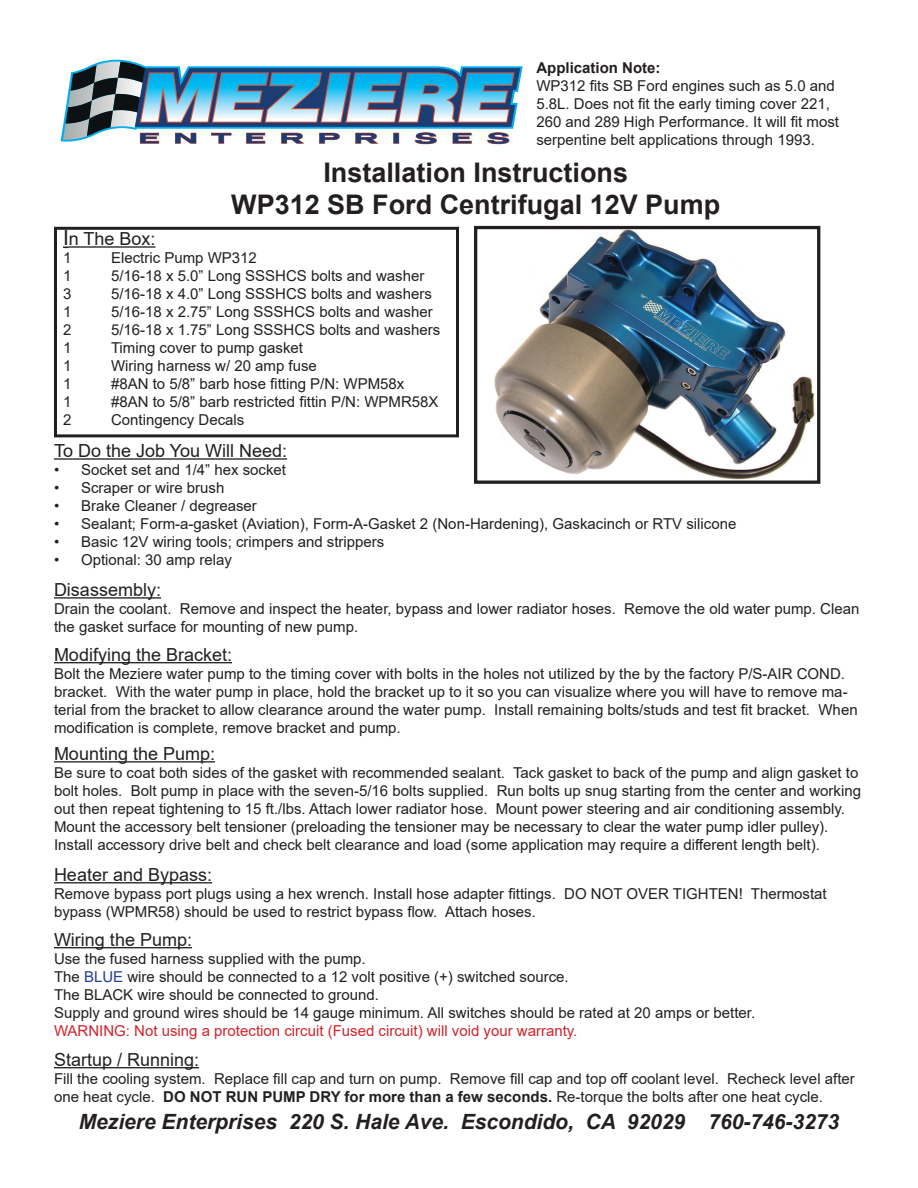
<style>
.page{position:relative;width:918px;height:1188px;background:#fff}
.page>*{position:absolute;margin:0;border:0;box-sizing:border-box;transform-origin:0 0}
.t1{font:700 27px/32.4px "Arial";color:#231f20;text-align:center}
.t2{font:italic 700 21px "Arial";color:#231f20}
.t3{font:18px "Arial";color:#231f20}
.t4{font:15px/18px "Arial";color:#231f20}
.t5{font:15px "Arial";color:#d1232a}
.t6{font:700 15px "Arial";color:#231f20}
.s1{font-size:21px}
.s2{color:#253f8e}
.s3{font-weight:700}
</style>
<div class="page">
<hr style="left:69px;top:246px;width:87px;height:2px;background:#231f20">
<div style="left:54px;top:227px;width:405px;height:210px;border:3px solid #231f20"></div>
<hr style="left:54px;top:947px;width:138px;height:1px;background:#231f20">
<hr style="left:54px;top:458px;width:233px;height:2px;background:#231f20">
<svg style="left:61px;top:60px;width:462px;height:84px"></svg>
<hr style="left:54px;top:761px;width:161px;height:2px;background:#231f20">
<hr style="left:54px;top:1067px;width:145px;height:1px;background:#231f20">
<hr style="left:54px;top:597px;width:107px;height:2px;background:#231f20">
<hr style="left:54px;top:882px;width:158px;height:1px;background:#231f20">
<hr style="left:54px;top:662px;width:178px;height:1px;background:#231f20">
<img style="left:494px;top:230px;width:322px;height:250px">
<div style="left:474px;top:226px;width:346px;height:258px;border:3px solid #231f20"></div>
<p class="t6" style="left:536px;top:57px;width:126px">Application Note:</p>
<p class="t4" style="left:536px;top:76px;width:304px">WP312 fits SB Ford engines such as 5.0 and 5.8L. Does not fit the early timing cover 221, 260 and 289 High Performance. It will fit most serpentine belt applications through 1993.</p>
<h1 class="t1" style="left:231px;top:156px;width:491px">Installation Instructions<br>WP312 SB Ford Centrifugal 12V Pump</h1>
<p class="t3" style="left:63px;top:226px;width:94px"><span class="s1">I</span>n The Box:</p>
<p class="t4" style="left:63px;top:249px;width:10px">1</p>
<p class="t4" style="left:111px;top:249px;width:147px">Electric Pump WP312</p>
<p class="t4" style="left:63px;top:267px;width:10px">1</p>
<p class="t4" style="left:111px;top:267px;width:315px">5/16-18 x 5.0” Long SSSHCS bolts and washer</p>
<p class="t4" style="left:63px;top:285px;width:10px">3</p>
<p class="t4" style="left:111px;top:285px;width:322px">5/16-18 x 4.0” Long SSSHCS bolts and washers</p>
<p class="t4" style="left:63px;top:303px;width:10px">1</p>
<p class="t4" style="left:111px;top:303px;width:323px">5/16-18 x 2.75” Long SSSHCS bolts and washer</p>
<p class="t4" style="left:63px;top:321px;width:10px">2</p>
<p class="t4" style="left:111px;top:321px;width:331px">5/16-18 x 1.75” Long SSSHCS bolts and washers</p>
<p class="t4" style="left:63px;top:339px;width:10px">1</p>
<p class="t4" style="left:111px;top:339px;width:194px">Timing cover to pump gasket</p>
<p class="t4" style="left:63px;top:357px;width:10px">1</p>
<p class="t4" style="left:111px;top:357px;width:207px">Wiring harness w/ 20 amp fuse</p>
<p class="t4" style="left:63px;top:375px;width:10px">1</p>
<p class="t4" style="left:111px;top:375px;width:295px">#8AN to 5/8” barb hose fitting P/N: WPM58x</p>
<p class="t4" style="left:63px;top:393px;width:10px">1</p>
<p class="t4" style="left:111px;top:393px;width:329px">#8AN to 5/8” barb restricted fittin P/N: WPMR58X</p>
<p class="t4" style="left:63px;top:411px;width:10px">2</p>
<p class="t4" style="left:111px;top:411px;width:135px">Contingency Decals</p>
<p class="t3" style="left:54px;top:438px;width:235px">To Do the Job You Will Need:</p>
<p class="t4" style="left:54px;top:461px;width:234px">• Socket set and 1/4” hex socket</p>
<p class="t4" style="left:54px;top:479px;width:172px">• Scraper or wire brush</p>
<p class="t4" style="left:54px;top:497px;width:204px">• Brake Cleaner / degreaser</p>
<p class="t4" style="left:54px;top:515px;width:684px">• Sealant; Form-a-gasket (Aviation), Form-A-Gasket 2 (Non-Hardening), Gaskacinch or RTV silicone</p>
<p class="t4" style="left:54px;top:533px;width:332px">• Basic 12V wiring tools; crimpers and strippers</p>
<p class="t4" style="left:54px;top:551px;width:179px">• Optional: 30 amp relay</p>
<p class="t3" style="left:54px;top:577px;width:109px">Disassembly:</p>
<p class="t4" style="left:54px;top:600px;width:807px">Drain the coolant. Remove and inspect the heater, bypass and lower radiator hoses. Remove the old water pump. Clean the gasket surface for mounting of new pump.</p>
<p class="t3" style="left:54px;top:642px;width:180px">Modifying the Bracket:</p>
<p class="t4" style="left:54px;top:664px;width:805px">Bolt the Meziere water pump to the timing cover with bolts in the holes not utilized by the by the factory P/S-AIR COND. bracket. With the water pump in place, hold the bracket up to it so you can visualize where you will have to remove ma&shy;terial from the bracket to allow clearance around the water pump. Install remaining bolts/studs and test fit bracket. When modification is complete, remove bracket and pump.</p>
<p class="t3" style="left:54px;top:741px;width:163px">Mounting the Pump:</p>
<p class="t4" style="left:54px;top:764px;width:809px">Be sure to coat both sides of the gasket with recommended sealant. Tack gasket to back of the pump and align gasket to bolt holes. Bolt pump in place with the seven-5/16 bolts supplied. Run bolts up snug starting from the center and working out then repeat tightening to 15 ft./lbs. Attach lower radiator hose. Mount power steering and air conditioning assembly.<br>Mount the accessory belt tensioner (preloading the tensioner may be necessary to clear the water pump idler pulley).<br>Install accessory drive belt and check belt clearance and load (some application may require a different length belt).</p>
<p class="t3" style="left:54px;top:862px;width:160px">Heater and Bypass:</p>
<p class="t4" style="left:54px;top:885px;width:774px">Remove bypass port plugs using a hex wrench. Install hose adapter fittings. DO NOT OVER TIGHTEN! Thermostat bypass (WPMR58) should be used to restrict bypass flow. Attach hoses.</p>
<p class="t3" style="left:54px;top:927px;width:140px">Wiring the Pump:</p>
<p class="t4" style="left:54px;top:949px;width:703px">Use the fused harness supplied with the pump.<br>The <span class="s2">BLUE</span> wire should be connected to a 12 volt positive (+) switched source.<br>The BLACK wire should be connected to ground.<br>Supply and ground wires should be 14 gauge minimum. All switches should be rated at 20 amps or better.</p>
<p class="t5" style="left:54px;top:1020px;width:525px">WARNING: Not using a protection circuit (Fused circuit) will void your warranty.</p>
<p class="t3" style="left:54px;top:1047px;width:147px">Startup / Running:</p>
<p class="t4" style="left:54px;top:1069px;width:802px">Fill the cooling system. Replace fill cap and turn on pump. Remove fill cap and top off coolant level. Recheck level after one heat cycle. <span class="s3">DO NOT RUN PUMP DRY for more than a few seconds.</span> Re-torque the bolts after one heat cycle.</p>
<h2 class="t2" style="left:79px;top:1108px;width:762px">Meziere Enterprises 220 S. Hale Ave. Escondido, CA 92029 760-746-3273</h2>
</div>
